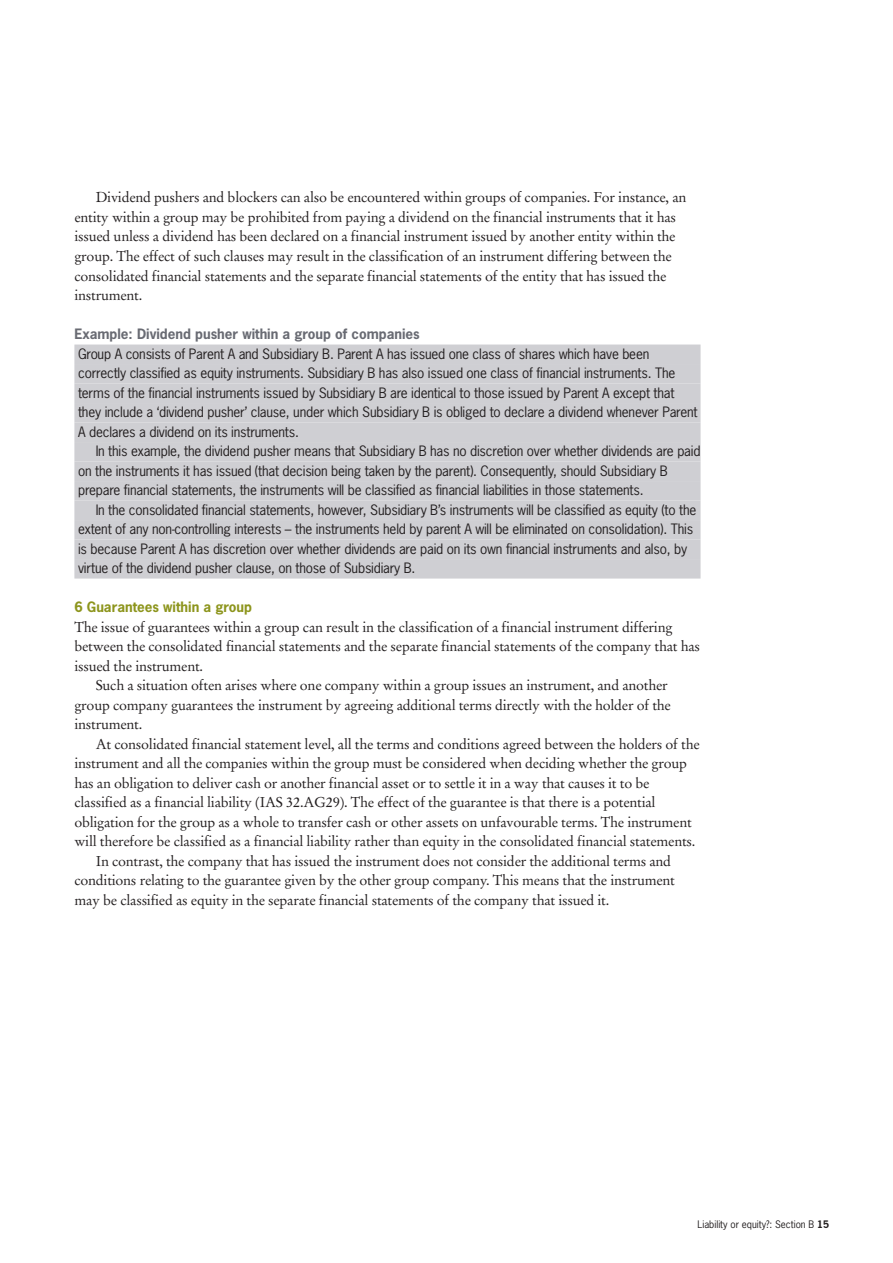
<style>
.page{position:relative;width:893px;height:1263px;background:#fff}
.page>*{position:absolute;margin:0;border:0;box-sizing:border-box;transform-origin:0 0}
.t1{font:14.25px/19.5px "Stempel Garamond";letter-spacing:-.015em;color:#231f20}
.t2{font:13.5px/19.5px "News Gothic";letter-spacing:-.015em;color:#231f20}
.t3{font:700 13.5px "News Gothic";color:#696b73}
.t4{font:700 13.5px "News Gothic";color:#8d951d}
.t5{font:9.75px "News Gothic";color:#231f20}
.s1{font-weight:700}
</style>
<div class="page">
<div style="left:74px;top:344px;width:627px;height:20px;background:#cfcfd3"></div>
<div style="left:74px;top:364px;width:627px;height:19px;background:#cfcfd3"></div>
<div style="left:74px;top:383px;width:627px;height:20px;background:#cfcfd3"></div>
<div style="left:74px;top:403px;width:627px;height:19px;background:#cfcfd3"></div>
<div style="left:74px;top:422px;width:627px;height:20px;background:#cfcfd3"></div>
<div style="left:74px;top:442px;width:627px;height:19px;background:#cfcfd3"></div>
<div style="left:74px;top:461px;width:627px;height:20px;background:#cfcfd3"></div>
<div style="left:74px;top:481px;width:627px;height:19px;background:#cfcfd3"></div>
<div style="left:74px;top:500px;width:627px;height:20px;background:#cfcfd3"></div>
<div style="left:74px;top:520px;width:627px;height:19px;background:#cfcfd3"></div>
<div style="left:74px;top:539px;width:627px;height:20px;background:#cfcfd3"></div>
<div style="left:74px;top:559px;width:627px;height:19px;background:#cfcfd3"></div>
<p class="t1" style="left:74px;top:189px;width:613px;text-indent:21px">Dividend pushers and blockers can also be encountered within groups of companies. For instance, an entity within a group may be prohibited from paying a dividend on the financial instruments that it has issued unless a dividend has been declared on a financial instrument issued by another entity within the group. The effect of such clauses may result in the classification of an instrument differing between the consolidated financial statements and the separate financial statements of the entity that has issued the instrument.</p>
<p class="t3" style="left:74px;top:326px;width:347px">Example: Dividend pusher within a group of companies</p>
<p class="t2" style="left:78px;top:344px;width:621px">Group A consists of Parent A and Subsidiary B. Parent A has issued one class of shares which have been correctly classified as equity instruments. Subsidiary B has also issued one class of financial instruments. The terms of the financial instruments issued by Subsidiary B are identical to those issued by Parent A except that they include a ‘dividend pusher’ clause, under which Subsidiary B is obliged to declare a dividend whenever Parent A declares a dividend on its instruments.</p>
<p class="t2" style="left:78px;top:442px;width:624px;text-indent:18px">In this example, the dividend pusher means that Subsidiary B has no discretion over whether dividends are paid on the instruments it has issued (that decision being taken by the parent). Consequently, should Subsidiary B prepare financial statements, the instruments will be classified as financial liabilities in those statements.</p>
<p class="t2" style="left:78px;top:500px;width:620px;text-indent:18px">In the consolidated financial statements, however, Subsidiary B’s instruments will be classified as equity (to the extent of any non-controlling interests – the instruments held by parent A will be eliminated on consolidation). This is because Parent A has discretion over whether dividends are paid on its own financial instruments and also, by virtue of the dividend pusher clause, on those of Subsidiary B.</p>
<p class="t4" style="left:74px;top:599px;width:179px">6 Guarantees within a group</p>
<p class="t1" style="left:74px;top:618px;width:600px">The issue of guarantees within a group can result in the classification of a financial instrument differing</p>
<p class="t1" style="left:74px;top:638px;width:627px">between the consolidated financial statements and the separate financial statements of the company that has</p>
<p class="t1" style="left:74px;top:657px;width:130px">issued the instrument.</p>
<p class="t1" style="left:96px;top:677px;width:574px">Such a situation often arises where one company within a group issues an instrument, and another</p>
<p class="t1" style="left:74px;top:696px;width:598px">group company guarantees the instrument by agreeing additional terms directly with the holder of the</p>
<p class="t1" style="left:74px;top:716px;width:69px">instrument.</p>
<p class="t1" style="left:96px;top:735px;width:605px">At consolidated financial statement level, all the terms and conditions agreed between the holders of the</p>
<p class="t1" style="left:74px;top:755px;width:614px">instrument and all the companies within the group must be considered when deciding whether the group</p>
<p class="t1" style="left:74px;top:774px;width:576px">has an obligation to deliver cash or another financial asset or to settle it in a way that causes it to be</p>
<p class="t1" style="left:74px;top:794px;width:583px">classified as a financial liability (IAS 32.AG29). The effect of the guarantee is that there is a potential</p>
<p class="t1" style="left:74px;top:813px;width:619px">obligation for the group as a whole to transfer cash or other assets on unfavourable terms. The instrument</p>
<p class="t1" style="left:74px;top:833px;width:622px">will therefore be classified as a financial liability rather than equity in the consolidated financial statements.</p>
<p class="t1" style="left:96px;top:852px;width:577px">In contrast, the company that has issued the instrument does not consider the additional terms and</p>
<p class="t1" style="left:74px;top:872px;width:602px">conditions relating to the guarantee given by the other group company. This means that the instrument</p>
<p class="t1" style="left:74px;top:891px;width:536px">may be classified as equity in the separate financial statements of the company that issued it.</p>
<p class="t5" style="left:697px;top:1219px;width:133px">Liability or equity?: Section B <span class="s1">15</span></p>
</div>
